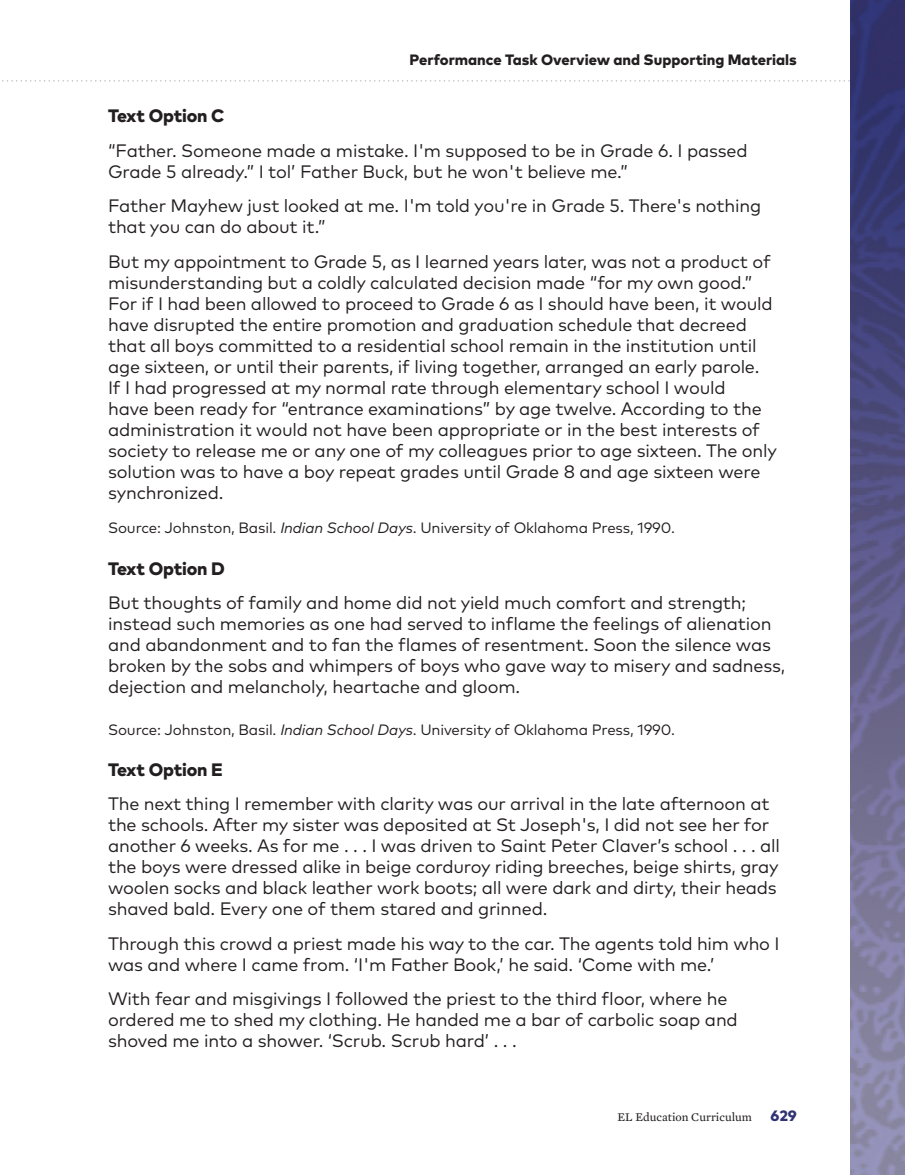
<style>
.page{position:relative;width:905px;height:1175px;background:#fff}
.page>*{position:absolute;margin:0;border:0;box-sizing:border-box;transform-origin:0 0}
.t1{font:18px/21px "Mark Pro";letter-spacing:-.01em;color:#231f20}
.t2{font:800 18px "Mark Pro";letter-spacing:-.01em;color:#231f20}
.t3{font:15px "Mark Pro";letter-spacing:-.01em;color:#231f20}
.t4{font:800 15px "Mark Pro";color:#231f20}
.t5{font:12px "Mercury Text G2";color:#231f20}
.s1{font-style:italic}
.s2{font-family:"Mark Pro";font-weight:800;font-size:15px;color:#313373}
</style>
<div class="page">
<svg style="left:2px;top:80px;width:903px;height:2px"></svg>
<img style="left:850px;top:0;width:54px;height:1174px">
<p class="t4" style="left:409px;top:48px;width:389px">Performance Task Overview and Supporting Materials</p>
<p class="t2" style="left:108px;top:102px;width:118px">Text Option C</p>
<p class="t1" style="left:108px;top:138px;width:641px">“Father. Someone made a mistake. I'm supposed to be in Grade 6. I passed<br>Grade 5 already.” I tol’ Father Buck, but he won't believe me.”</p>
<p class="t1" style="left:108px;top:194px;width:654px">Father Mayhew just looked at me. I'm told you're in Grade 5. There's nothing that you can do about it.”</p>
<p class="t1" style="left:108px;top:249px;width:670px">But my appointment to Grade 5, as I learned years later, was not a product of misunderstanding but a coldly calculated decision made “for my own good.” For if I had been allowed to proceed to Grade 6 as I should have been, it would have disrupted the entire promotion and graduation schedule that decreed that all boys committed to a residential school remain in the institution until age sixteen, or until their parents, if living together, arranged an early parole.<br>If I had progressed at my normal rate through elementary school I would<br>have been ready for “entrance examinations” by age twelve. According to the administration it would not have been appropriate or in the best interests of society to release me or any one of my colleagues prior to age sixteen. The only solution was to have a boy repeat grades until Grade 8 and age sixteen were synchronized.</p>
<p class="t3" style="left:108px;top:517px;width:568px">Source: Johnston, Basil. <span class="s1">Indian School Days</span>. University of Oklahoma Press, 1990.</p>
<p class="t2" style="left:108px;top:554px;width:118px">Text Option D</p>
<p class="t1" style="left:108px;top:591px;width:678px">But thoughts of family and home did not yield much comfort and strength; instead such memories as one had served to inflame the feelings of alienation and abandonment and to fan the flames of resentment. Soon the silence was broken by the sobs and whimpers of boys who gave way to misery and sadness, dejection and melancholy, heartache and gloom.</p>
<p class="t3" style="left:108px;top:718px;width:568px">Source: Johnston, Basil. <span class="s1">Indian School Days</span>. University of Oklahoma Press, 1990.</p>
<p class="t2" style="left:108px;top:755px;width:116px">Text Option E</p>
<p class="t1" style="left:108px;top:792px;width:673px">The next thing I remember with clarity was our arrival in the late afternoon at the schools. After my sister was deposited at St Joseph's, I did not see her for another 6 weeks. As for me . . . I was driven to Saint Peter Claver’s school . . . all the boys were dressed alike in beige corduroy riding breeches, beige shirts, gray woolen socks and black leather work boots; all were dark and dirty, their heads shaved bald. Every one of them stared and grinned.</p>
<p class="t1" style="left:108px;top:931px;width:673px">Through this crowd a priest made his way to the car. The agents told him who I was and where I came from. ‘I'm Father Book,’ he said. ‘Come with me.’</p>
<p class="t1" style="left:108px;top:987px;width:631px">With fear and misgivings I followed the priest to the third floor, where he ordered me to shed my clothing. He handed me a bar of carbolic soap and shoved me into a shower. ‘Scrub. Scrub hard’ . . .</p>
<p class="t5" style="left:617px;top:1108px;width:181px">EL Education Curriculum <span class="s2">629</span></p>
</div>
